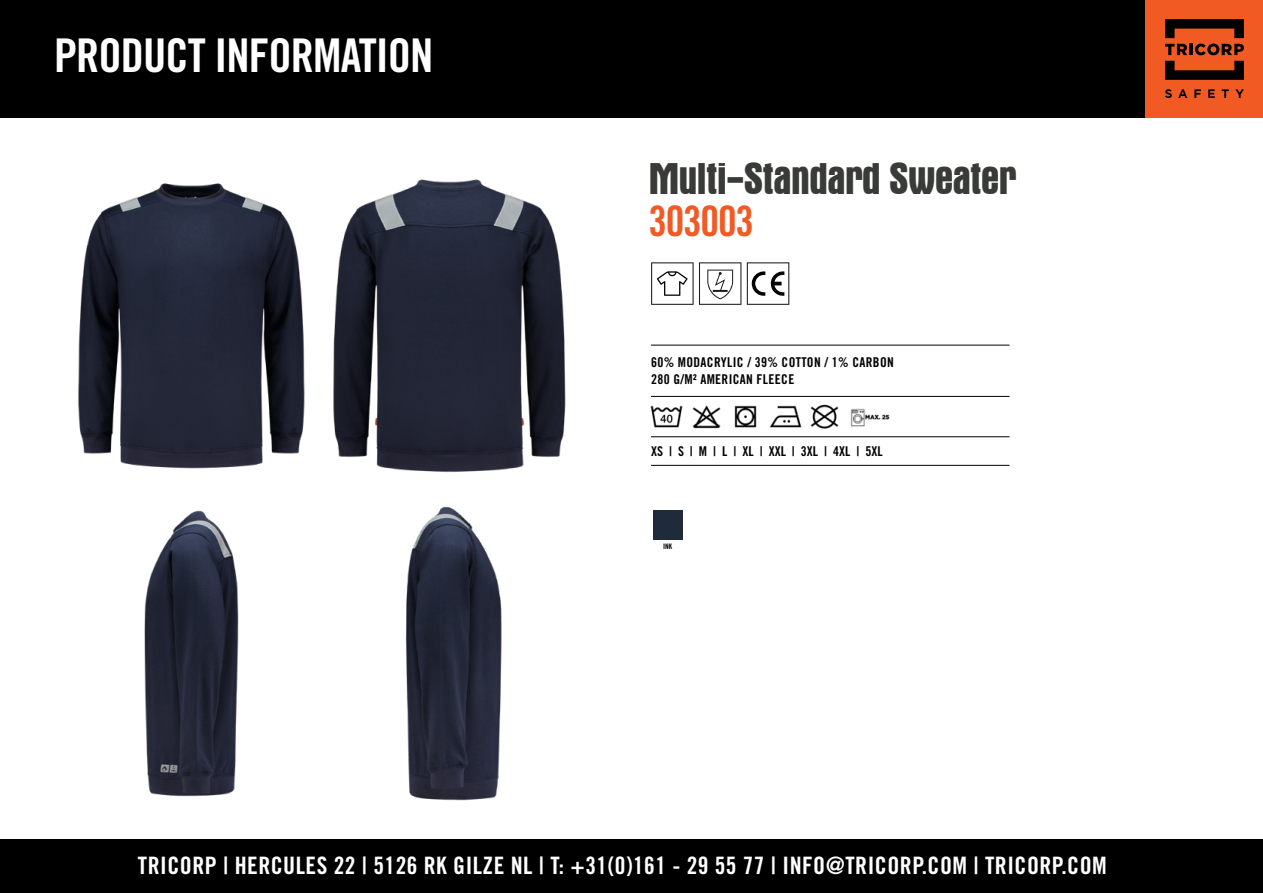
<style>
.page{position:relative;width:1263px;height:893px;background:#fff}
.page>*{position:absolute;margin:0;border:0;box-sizing:border-box;transform-origin:0 0}
.t1{font:46.5px "Trade Gothic LT Std Bd Cn 20";letter-spacing:-.02em;color:#fff}
.t2{font:700 condensed 45px "Aurora BT";letter-spacing:-.025em;color:#393b38}
.t3{font:42px "Trade Gothic LT Std Bd Cn 20";letter-spacing:-.03em;color:#f15a25}
.t4{font:24px "Trade Gothic LT Std Bd Cn 20";letter-spacing:.02em;color:#fff}
.t5{font:13.5px/16.5px "Trade Gothic LT Std Bd Cn 20";letter-spacing:.025em;color:#000}
.t6{font:13.5px "Trade Gothic LT Std Bd Cn 20";color:#000}
.t7{font:7.5px "Trade Gothic LT Std Bd Cn 20";color:#000}
</style>
<div class="page">
<div style="left:0;top:0;width:1263px;height:117px;background:#000"></div>
<div style="left:1146px;top:0;width:117px;height:117px;background:#f15a22"></div>
<svg style="left:1165px;top:44px;width:79px;height:11px"></svg>
<svg style="left:1165px;top:19px;width:79px;height:19px"></svg>
<svg style="left:1165px;top:61px;width:79px;height:19px"></svg>
<svg style="left:1165px;top:89px;width:7px;height:9px"></svg>
<svg style="left:1178px;top:89px;width:9px;height:9px"></svg>
<svg style="left:1194px;top:89px;width:7px;height:9px"></svg>
<svg style="left:1208px;top:89px;width:7px;height:9px"></svg>
<svg style="left:1222px;top:89px;width:7px;height:9px"></svg>
<svg style="left:1235px;top:89px;width:9px;height:9px"></svg>
<div style="left:0;top:839px;width:1263px;height:54px;background:#000"></div>
<img style="left:78px;top:183px;width:221px;height:286px">
<img style="left:299px;top:179px;width:267px;height:293px">
<hr style="left:651px;top:345px;width:358px;height:1px;background:#000">
<hr style="left:651px;top:396px;width:358px;height:1px;background:#000">
<hr style="left:651px;top:436px;width:358px;height:1px;background:#000">
<hr style="left:651px;top:465px;width:358px;height:1px;background:#000">
<img style="left:650px;top:405px;width:33px;height:23px">
<img style="left:692px;top:405px;width:29px;height:24px">
<img style="left:734px;top:405px;width:23px;height:23px">
<img style="left:769px;top:405px;width:33px;height:23px">
<img style="left:810px;top:404px;width:29px;height:25px">
<img style="left:851px;top:408px;width:39px;height:18px">
<img style="left:653px;top:510px;width:29px;height:29px">
<svg style="left:651px;top:262px;width:90px;height:43px"></svg>
<svg style="left:747px;top:262px;width:42px;height:43px"></svg>
<img style="left:144px;top:510px;width:95px;height:287px">
<img style="left:405px;top:506px;width:97px;height:295px">
<h1 class="t1" style="left:54px;top:28px;width:381px">PRODUCT INFORMATION</h1>
<h2 class="t2" style="left:648px;top:153px;width:370px">Multi-Standard Sweater</h2>
<h3 class="t3" style="left:648px;top:196px;width:107px">303003</h3>
<p class="t5" style="left:651px;top:354px;width:244px">60% MODACRYLIC / 39% COTTON / 1% CARBON<br>280 G/M² AMERICAN FLEECE</p>
<p class="t6" style="left:651px;top:443px;width:233px">XS | S | M | L | XL | XXL | 3XL | 4XL | 5XL</p>
<p class="t7" style="left:663px;top:542px;width:11px">INK</p>
<p class="t4" style="left:138px;top:851px;width:970px">TRICORP | HERCULES 22 | 5126 RK GILZE NL | T: +31(0)161 - 29 55 77 | INFO@TRICORP.COM | TRICORP.COM</p>
</div>
